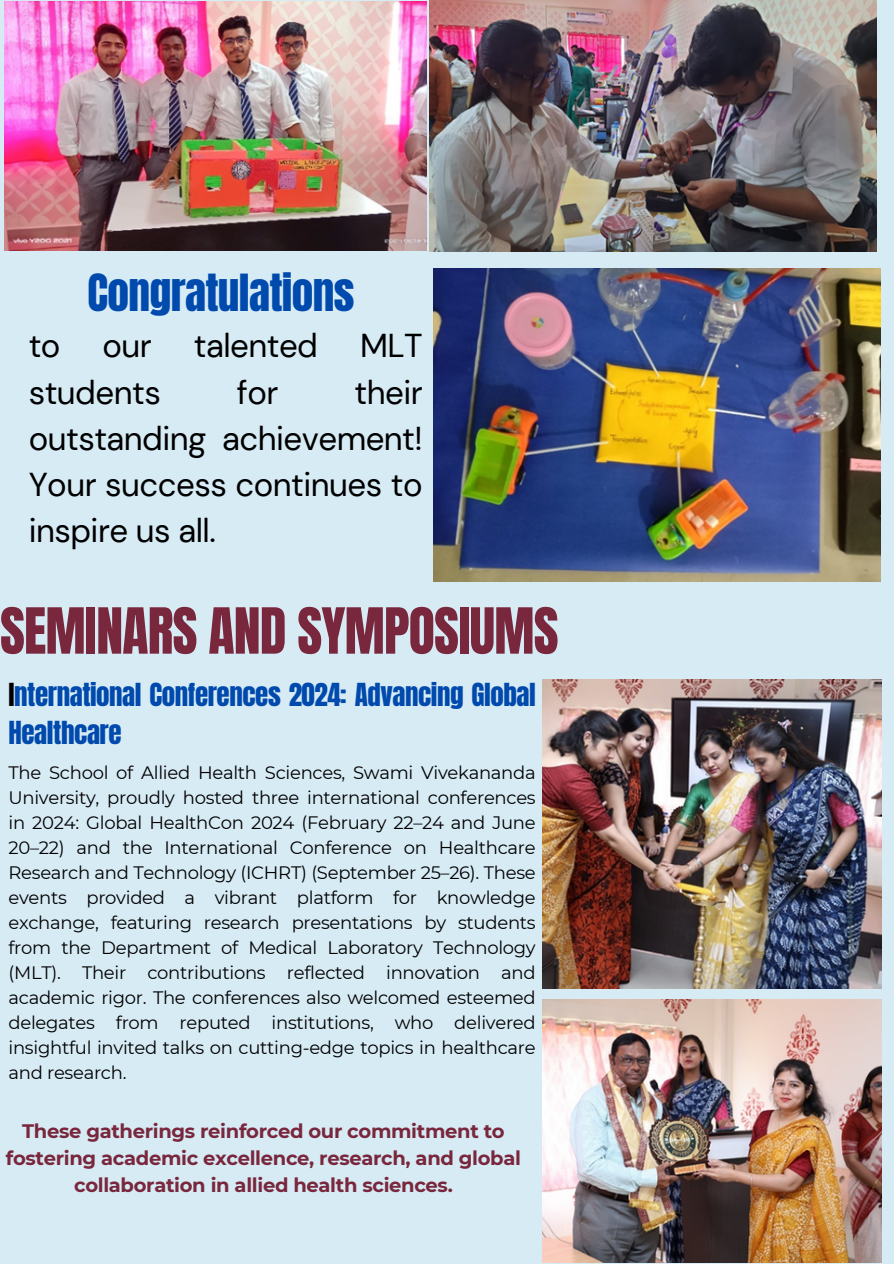
<style>
.page{position:relative;width:894px;height:1264px;background:#fff}
.page>*{position:absolute;margin:0;border:0;box-sizing:border-box;transform-origin:0 0}
.t1{font:54px "Anton";letter-spacing:-.015em;color:#79273c}
.t2{font:43.5px "Anton";letter-spacing:-.015em;color:#004aad}
.t3{font:33px/46.2px "DM Sans";letter-spacing:-.015em;color:#000;text-align:justify}
.t4{font:27px/37.5px "Anton";letter-spacing:-.015em;color:#004aad}
.t5{font:700 19.5px/27px "Montserrat";letter-spacing:-.015em;color:#79273c;text-align:center}
.t6{font:18px/25px "Montserrat";letter-spacing:-.015em;color:#000;text-align:justify}
.s1{color:#000}
</style>
<div class="page">
<div style="left:0;top:0;width:893px;height:1263px;background:#d7ebf5"></div>
<img style="left:4px;top:2px;width:422px;height:249px">
<img style="left:429px;top:1px;width:447px;height:251px">
<img style="left:434px;top:268px;width:446px;height:313px">
<img style="left:542px;top:679px;width:338px;height:309px">
<img style="left:542px;top:999px;width:338px;height:263px">
<p class="t2" style="left:88px;top:262px;width:268px">Congratulations</p>
<p class="t3" style="left:29px;top:323px;width:33px">to</p>
<p class="t3" style="left:102px;top:323px;width:51px">our</p>
<p class="t3" style="left:194px;top:323px;width:126px">talented</p>
<p class="t3" style="left:360px;top:323px;width:64px">MLT</p>
<p class="t3" style="left:29px;top:369px;width:134px">students</p>
<p class="t3" style="left:237px;top:369px;width:43px">for</p>
<p class="t3" style="left:29px;top:369px;width:395px;text-indent:326px">their outstanding achievement!<br>Your success continues to inspire us all.</p>
<p class="t1" style="left:0;top:592px;width:560px">SEMINARS AND SYMPOSIUMS</p>
<h2 class="t4" style="left:9px;top:676px;width:528px"><span class="s1">I</span>nternational Conferences 2024: Advancing Global<br>Healthcare</h2>
<p class="t6" style="left:9px;top:759px;width:528px">The School of Allied Health Sciences, Swami Vivekananda University, proudly hosted three international conferences in 2024: Global HealthCon 2024 (February 22–24 and June 20–22) and the International Conference on Healthcare Research and Technology (ICHRT) (September 25–26). These events provided a vibrant platform for knowledge exchange, featuring research presentations by students from the Department of Medical Laboratory Technology (MLT). Their contributions reflected innovation and academic rigor. The conferences also welcomed esteemed delegates from reputed institutions, who delivered insightful invited talks on cutting-edge topics in healthcare and research.</p>
<h1 class="t5" style="left:6px;top:1117px;width:516px">These gatherings reinforced our commitment to fostering academic excellence, research, and global collaboration in allied health sciences.</h1>
</div>
